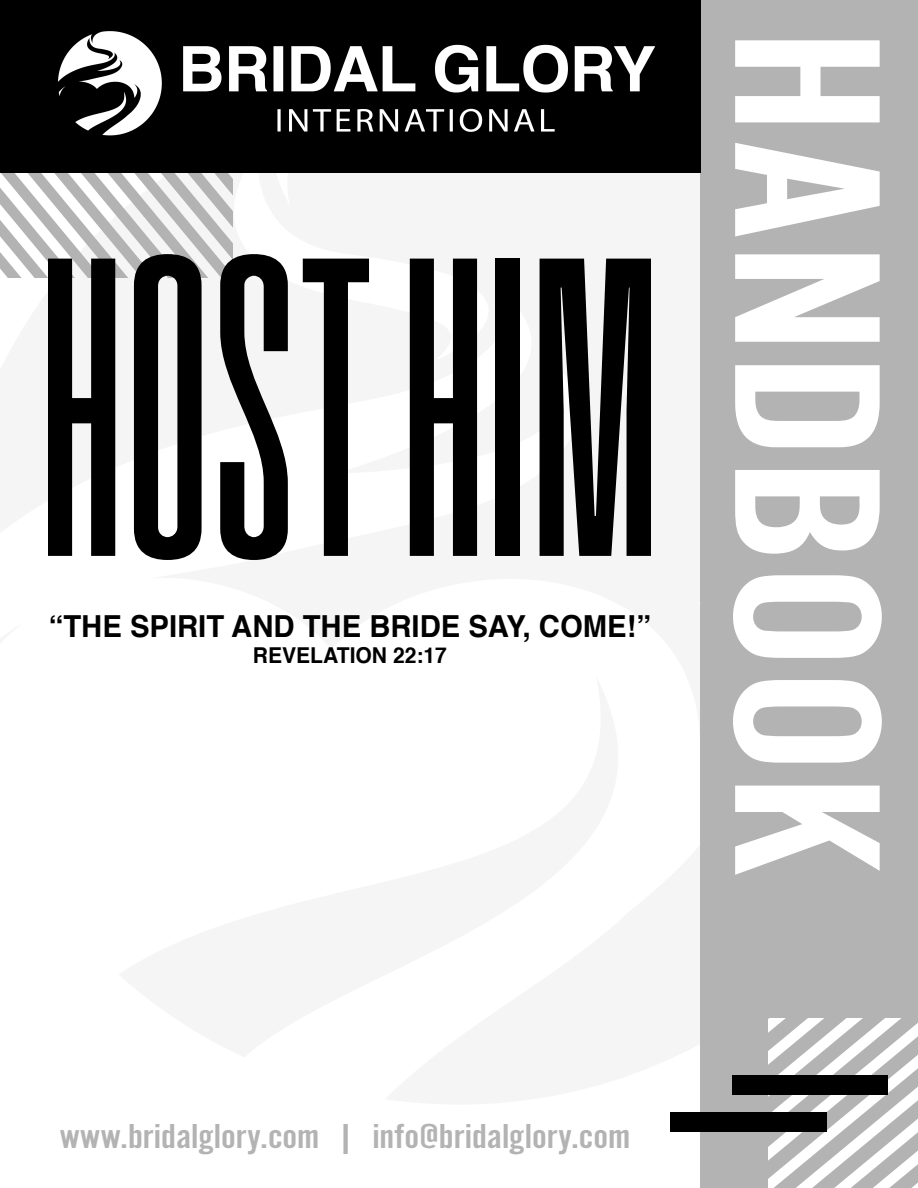
<style>
.page{position:relative;width:918px;height:1188px;background:#fff}
.page>*{position:absolute;margin:0;border:0;box-sizing:border-box;transform-origin:0 0}
.t1{font:216.6px "Alternate Got No 2 D";color:#fff;scale:1.22 1}
.t2{font:36px "Alternate Got No 2 D";color:#b3b3b3;scale:1.22 1}
.t3{font:700 30.3px "Helvetica";color:#000;scale:.96 1}
.t4{font:700 21.9px "Helvetica";color:#000;scale:.96 1}
</style>
<div class="page">
<div style="left:700px;top:0;width:218px;height:1188px;background:#b3b3b3"></div>
<div style="left:0;top:0;width:700px;height:172px;background:#000"></div>
<svg style="left:768px;top:1018px;width:150px;height:170px"></svg>
<div style="left:670px;top:1112px;width:157px;height:20px;background:#000"></div>
<div style="left:732px;top:1075px;width:155px;height:20px;background:#000"></div>
<img style="left:58px;top:31px;width:598px;height:101px">
<svg style="left:0;top:115px;width:288px;height:445px"></svg>
<svg style="left:303px;top:259px;width:66px;height:297px"></svg>
<svg style="left:410px;top:259px;width:67px;height:297px"></svg>
<div style="left:496px;top:259px;width:24px;height:297px;background:#000"></div>
<svg style="left:540px;top:259px;width:111px;height:297px"></svg>
<p class="t3" style="left:49px;top:602px;width:629px">“THE SPIRIT AND THE BRIDE SAY, COME!”</p>
<p class="t4" style="left:253px;top:638px;width:204px">REVELATION 22:17</p>
<h1 class="t1" style="left:921px;top:28px;width:699px;rotate:90deg">HANDBOOK</h1>
<p class="t2" style="left:59px;top:1117px;width:469px">www.bridalglory.com | info@bridalglory.com</p>
</div>
